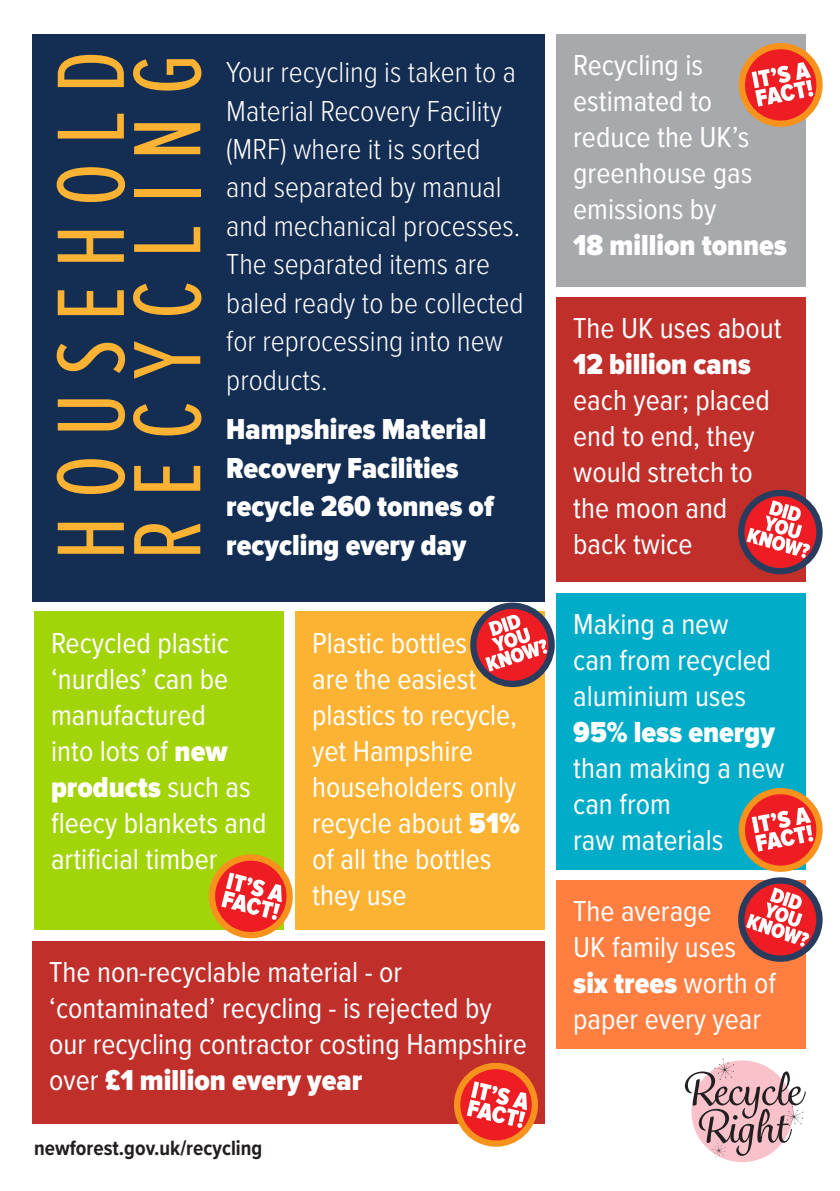
<style>
.page{position:relative;width:840px;height:1191px;background:#fff}
.page>*{position:absolute;margin:0;border:0;box-sizing:border-box;transform-origin:0 0}
.fact_text{font:30px/36px "Proxima Nova Cond";color:#fff}
.t1{font:300 30px/38.4px "Proxima Nova Cond";color:#fff}
.t2{font:900 30px/38.4px "Proxima Nova Cond";color:#fff}
.body_text{font:700 21.4px "Proxima Nova Cond";color:#231f20}
.s1{font-weight:900}
</style>
<div class="page">
<div style="left:295px;top:612px;width:249px;height:318px;background:#fcb333"></div>
<div style="left:556px;top:34px;width:249px;height:252px;background:#a8a9ad"></div>
<div style="left:556px;top:297px;width:249px;height:285px;background:#c12f2a"></div>
<div style="left:556px;top:880px;width:249px;height:168px;background:#ff7e40"></div>
<div style="left:34px;top:612px;width:249px;height:318px;background:#a2d40a"></div>
<div style="left:32px;top:941px;width:512px;height:183px;background:#c12f2a"></div>
<div style="left:556px;top:593px;width:249px;height:276px;background:#00acc8"></div>
<svg style="left:684px;top:1058px;width:121px;height:99px"></svg>
<div style="left:32px;top:34px;width:512px;height:567px;background:#132d53"></div>
<svg style="left:58px;top:523px;width:66px;height:31px"></svg>
<svg style="left:57px;top:459px;width:68px;height:35px"></svg>
<svg style="left:58px;top:399px;width:67px;height:31px"></svg>
<svg style="left:57px;top:343px;width:68px;height:30px"></svg>
<svg style="left:58px;top:290px;width:66px;height:25px"></svg>
<svg style="left:58px;top:231px;width:66px;height:31px"></svg>
<svg style="left:57px;top:167px;width:68px;height:35px"></svg>
<svg style="left:58px;top:114px;width:66px;height:24px"></svg>
<svg style="left:58px;top:55px;width:66px;height:32px"></svg>
<svg style="left:134px;top:523px;width:66px;height:31px"></svg>
<svg style="left:134px;top:466px;width:66px;height:25px"></svg>
<svg style="left:133px;top:404px;width:68px;height:31px"></svg>
<svg style="left:134px;top:341px;width:66px;height:38px"></svg>
<svg style="left:133px;top:283px;width:68px;height:32px"></svg>
<svg style="left:134px;top:227px;width:66px;height:25px"></svg>
<div style="left:134px;top:189px;width:66px;height:7px;background:#fcb333"></div>
<svg style="left:134px;top:123px;width:66px;height:31px"></svg>
<svg style="left:133px;top:59px;width:68px;height:32px"></svg>
<svg style="left:738px;top:488px;width:85px;height:87px"></svg>
<svg style="left:460px;top:593px;width:95px;height:103px"></svg>
<svg style="left:208px;top:853px;width:85px;height:86px"></svg>
<svg style="left:730px;top:780px;width:93px;height:183px"></svg>
<svg style="left:454px;top:1062px;width:84px;height:85px"></svg>
<svg style="left:738px;top:35px;width:85px;height:99px"></svg>
<p class="t1" style="left:226px;top:53px;width:298px">Your recycling is taken to a<br>Material Recovery Facility (MRF) where it is sorted and separated by manual and mechanical processes.<br>The separated items are baled ready to be collected for reprocessing into new products.</p>
<p class="t2" style="left:226px;top:411px;width:269px">Hampshires Material<br>Recovery Facilities recycle 260 tonnes of recycling every day</p>
<p class="fact_text" style="left:51px;top:623px;width:217px">Recycled plastic ‘nurdles’ can be manufactured<br>into lots of <span class="s1">new products</span> such as fleecy blankets and artificial timber</p>
<p class="fact_text" style="left:312px;top:623px;width:209px">Plastic bottles<br>are the easiest plastics to recycle, yet Hampshire householders only recycle about <span class="s1">51% </span>of all the bottles they use</p>
<p class="fact_text" style="left:49px;top:953px;width:354px">The non-recyclable material - or</p>
<p class="fact_text" style="left:49px;top:989px;width:479px">‘contaminated’ recycling - is rejected by our recycling contractor costing Hampshire over <span class="s1">£1 million every year</span></p>
<p class="body_text" style="left:34px;top:1132px;width:230px">newforest.gov.uk/recycling</p>
<p class="fact_text" style="left:573px;top:46px;width:215px">Recycling is estimated to reduce the UK’s greenhouse gas emissions by<br><span class="s1">18 million tonnes</span></p>
<p class="fact_text" style="left:573px;top:308px;width:210px">The UK uses about<br><span class="s1">12 billion cans </span>each year; placed end to end, they would stretch to the moon and back twice</p>
<p class="fact_text" style="left:573px;top:604px;width:213px">Making a new<br>can from recycled aluminium uses<br><span class="s1">95% less energy </span>than making a new can from<br>raw materials</p>
<p class="fact_text" style="left:573px;top:892px;width:204px">The average<br>UK family uses <span class="s1">six trees</span> worth of paper every year</p>
</div>
